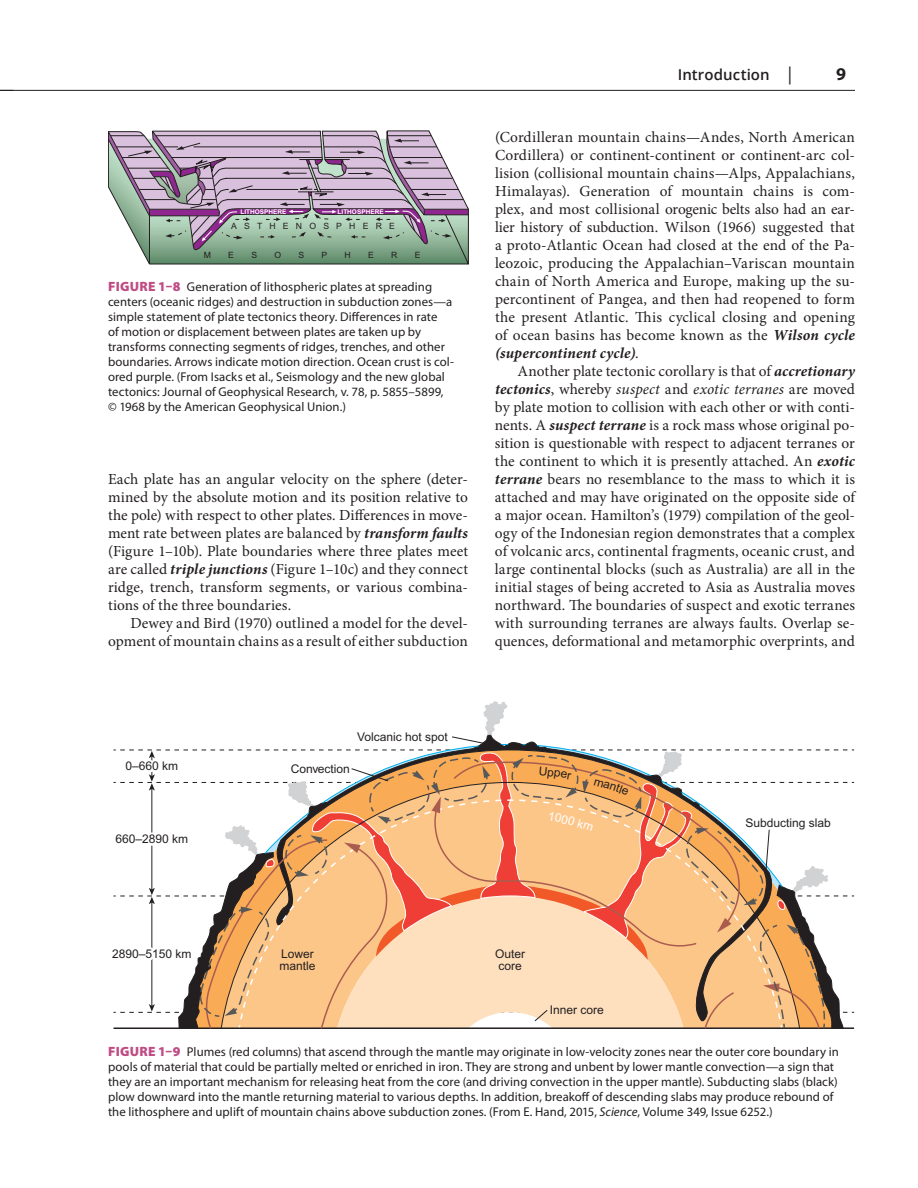
<style>
.page{position:relative;width:918px;height:1188px;background:#fff}
.page>*{position:absolute;margin:0;border:0;box-sizing:border-box;transform-origin:0 0}
.t1{font:700 18px "Myriad Pro";color:#231f20}
.PI{font:15.3px/18px "Minion Pro";letter-spacing:.005em;color:#231f20;text-align:justify}
.t2{font:600 15px "Open Sans";letter-spacing:.005em;color:#231f20}
.FGC{font:12.75px/15px "Myriad Pro";letter-spacing:.005em;color:#231f20}
.t3{font:12px/12px "Arial MT Std";color:#231f20}
.t4{font:8.7px "Arial MT Std";letter-spacing:.835em;color:#231f20}
.t5{font:700 6.45px "Arial MT Std";color:#fff}
.s1{font-weight:900;font-size:13.5px;color:#bf4c85}
.s2{font-weight:700;font-style:italic}
.s3{font-family:"Myriad Pro";font-weight:400;font-size:18px}
.s4{font-style:italic}
</style>
<div class="page">
<hr style="left:0;top:90px;width:855px;height:1px;background:#231f20">
<svg style="left:108px;top:130px;width:361px;height:134px;background:#aaa8af"></svg>
<svg style="left:483px;top:701px;width:25px;height:34px"></svg>
<svg style="left:113px;top:744px;width:741px;height:285px"></svg>
<p class="t5" style="left:240px;top:208px;width:48px">LITHOSPHERE</p>
<p class="t5" style="left:338px;top:208px;width:48px">LITHOSPHERE</p>
<p class="t4" style="left:231px;top:221px;width:165px">ASTHENOSPHERE</p>
<p class="t4" style="left:204px;top:250px;width:9px">M</p>
<p class="t4" style="left:228px;top:250px;width:7px">E</p>
<p class="t4" style="left:251px;top:250px;width:7px">S</p>
<p class="t4" style="left:274px;top:250px;width:8px">O</p>
<p class="t4" style="left:298px;top:250px;width:7px">S</p>
<p class="t4" style="left:322px;top:250px;width:7px">P</p>
<p class="t4" style="left:345px;top:250px;width:8px">H</p>
<p class="t4" style="left:368px;top:250px;width:7px">E</p>
<p class="t4" style="left:391px;top:250px;width:8px">R</p>
<p class="t4" style="left:415px;top:250px;width:7px">E</p>
<p class="FGC" style="left:108px;top:280px;width:348px"><span class="s1">FIGURE 1–8</span> Generation of lithospheric plates at spreading centers (oceanic ridges) and destruction in subduction zones—a simple statement of plate tectonics theory. Differences in rate<br>of motion or displacement between plates are taken up by transforms connecting segments of ridges, trenches, and other boundaries. Arrows indicate motion direction. Ocean crust is col&shy;ored purple. (From Isacks et al., Seismology and the new global tectonics: Journal of Geophysical Research, v. 78, p. 5855–5899, © 1968 by the American Geophysical Union.)</p>
<p class="PI" style="left:108px;top:470px;width:362px">Each plate has an angular velocity on the sphere (deter&shy;mined by the absolute motion and its position relative to the pole) with respect to other plates. Differences in move&shy;ment rate between plates are balanced by <span class="s2">transform faults </span>(Figure 1–10b). Plate boundaries where three plates meet are called <span class="s2">triple junctions</span> (Figure 1–10c) and they connect ridge, trench, transform segments, or various combina&shy;tions of the three boundaries.</p>
<p class="PI" style="left:108px;top:614px;width:362px;text-align:right">Dewey and Bird (1970) outlined a model for the devel&shy;opment of mountain chains as a result of either subduction</p>
<p class="t2" style="left:678px;top:65px;width:116px">Introduction <span class="s3">|</span></p>
<p class="t1" style="left:836px;top:64px;width:11px">9</p>
<p class="PI" style="left:495px;top:128px;width:362px">(Cordilleran mountain chains—Andes, North American Cordillera) or continent-continent or continent-arc col&shy;lision (collisional mountain chains—Alps, Appalachians, Himalayas). Generation of mountain chains is com&shy;plex, and most collisional orogenic belts also had an ear&shy;lier history of subduction. Wilson (1966) suggested that a proto-Atlantic Ocean had closed at the end of the Pa&shy;leozoic, producing the Appalachian–Variscan mountain chain of North America and Europe, making up the su&shy;percontinent of Pangea, and then had reopened to form the present Atlantic. This cyclical closing and opening of ocean basins has become known as the <span class="s2">Wilson cycle (supercontinent cycle)</span>.</p>
<p class="PI" style="left:495px;top:362px;width:362px;text-indent:23px">Another plate tectonic corollary is that of <span class="s2">accretionary tectonics</span>, whereby <span class="s4">suspect</span> and <span class="s4">exotic terranes</span> are moved by plate motion to collision with each other or with conti&shy;nents. A <span class="s2">suspect terrane</span> is a rock mass whose original po&shy;sition is questionable with respect to adjacent terranes or the continent to which it is presently attached. An <span class="s2">exotic terrane</span> bears no resemblance to the mass to which it is attached and may have originated on the opposite side of a major ocean. Hamilton’s (1979) compilation of the geol&shy;ogy of the Indonesian region demonstrates that a complex of volcanic arcs, continental fragments, oceanic crust, and large continental blocks (such as Australia) are all in the initial stages of being accreted to Asia as Australia moves northward. The boundaries of suspect and exotic terranes with surrounding terranes are always faults. Overlap se&shy;quences, deformational and metamorphic overprints, and</p>
<p class="t3" style="left:126px;top:761px;width:54px">0–660 km</p>
<p class="t3" style="left:115px;top:834px;width:74px">660–2890 km</p>
<p class="t3" style="left:357px;top:731px;width:92px">Volcanic hot spot</p>
<p class="t3" style="left:291px;top:763px;width:61px">Convection</p>
<p class="t3" style="left:745px;top:818px;width:87px">Subducting slab</p>
<p class="t3" style="left:112px;top:949px;width:81px">2890–5150 km</p>
<p class="t3" style="left:279px;top:948px;width:38px">Lower mantle</p>
<p class="t3" style="left:495px;top:948px;width:32px">Outer core</p>
<p class="t3" style="left:550px;top:1004px;width:56px">Inner core</p>
<p class="FGC" style="left:108px;top:1044px;width:732px"><span class="s1">FIGURE 1–9</span> Plumes (red columns) that ascend through the mantle may originate in low-velocity zones near the outer core boundary in pools of material that could be partially melted or enriched in iron. They are strong and unbent by lower mantle convection—a sign that they are an important mechanism for releasing heat from the core (and driving convection in the upper mantle). Subducting slabs (black) plow downward into the mantle returning material to various depths. In addition, breakoff of descending slabs may produce rebound of the lithosphere and uplift of mountain chains above subduction zones. (From E. Hand, 2015, <span class="s4">Science</span>, Volume 349, Issue 6252.)</p>
</div>
